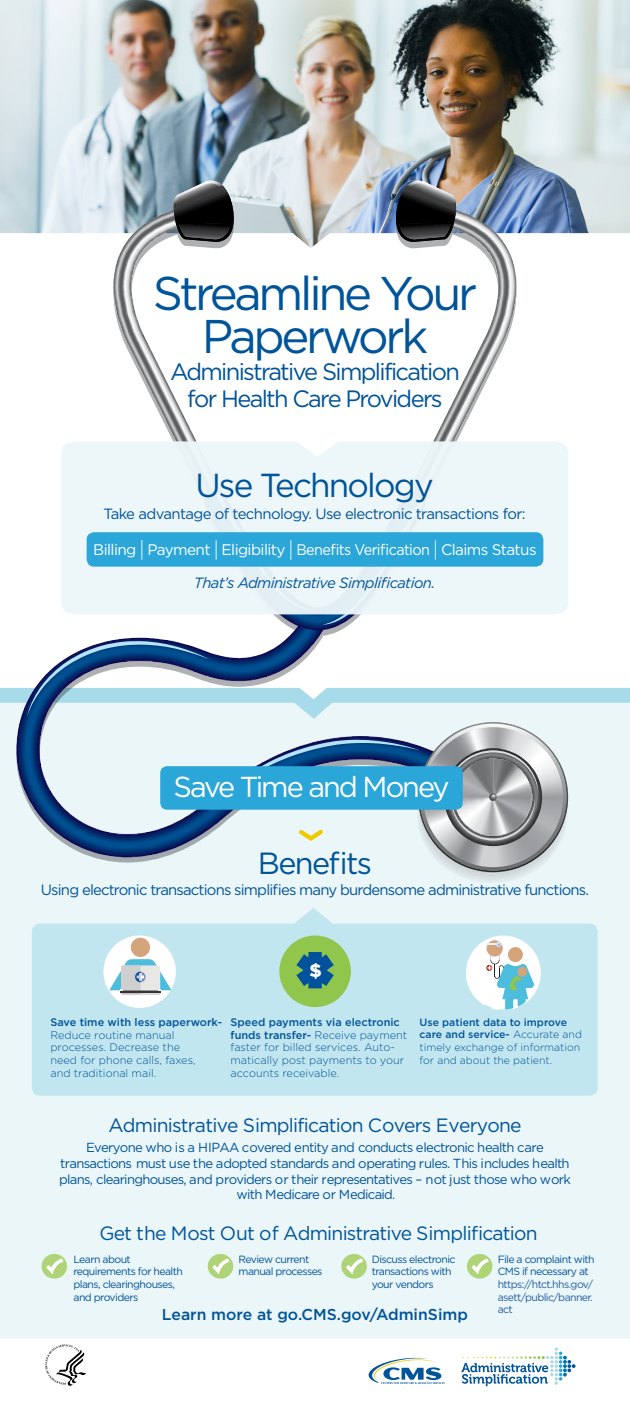
<style>
.page{position:relative;width:630px;height:1402px;background:#fff}
.page>*{position:absolute;margin:0;border:0;box-sizing:border-box;transform-origin:0 0}
.t1{font:47.25px/43px "Gotham";letter-spacing:-.07em;color:#005499;text-align:center}
.t2{font:33.25px "Gotham";letter-spacing:-.055em;color:#005499}
.t3{font:30.62px "Gotham";letter-spacing:-.055em;color:#005499}
.t4{font:28.88px "Gotham";letter-spacing:-.07em;color:#fff}
.t5{font:23.62px/27.1px "Gotham";letter-spacing:-.07em;color:#005499;text-align:center}
.t6{font:19.25px "Gotham";letter-spacing:-.04em;color:#005499}
.t7{font:900 18.29px "Gotham";color:#fff}
.t8{font:500 15.75px "Gotham";color:#005499}
.t9{font:15.31px "Gotham";letter-spacing:-.04em;color:#fff}
.t10{font:14.88px "Gotham";letter-spacing:-.055em;color:#005499}
.t11{font:italic 14.88px "Gotham";letter-spacing:-.04em;color:#005499}
.t12{font:13.12px/15.8px "Gotham";letter-spacing:-.055em;color:#005499;text-align:center}
.t13{font:300 10.94px/12.7px "Gotham";color:#005499}
.t14{font:10.5px/12.7px "Gotham";letter-spacing:-.055em;color:#005499}
.t15{font:300 10.5px/12.7px "Gotham";color:#005499}
.t16{font:10.5px/12.7px "Gotham";letter-spacing:-.055em;color:#215e9e}
.s1{font-weight:300;font-size:21px}
.s2{font-weight:500}
.s3{color:#005499}
</style>
<div class="page">
<img style="left:0;top:0;width:630px;height:234px">
<div style="left:0;top:884px;width:630px;height:454px;background:#ebf6f9"></div>
<svg style="left:15px;top:222px;width:503px;height:76px"></svg>
<img style="left:109px;top:630px;width:232px;height:11px">
<img style="left:397px;top:210px;width:119px;height:231px">
<img style="left:113px;top:210px;width:120px;height:231px">
<img style="left:273px;top:614px;width:76px;height:16px">
<svg style="left:322px;top:614px;width:39px;height:11px"></svg>
<svg style="left:45px;top:1344px;width:41px;height:42px"></svg>
<svg style="left:368px;top:1357px;width:77px;height:27px"></svg>
<svg style="left:462px;top:1347px;width:114px;height:39px"></svg>
<svg style="left:32px;top:908px;width:566px;height:187px;background:#c5e7ef"></svg>
<div style="left:279px;top:935px;width:72px;height:72px;background:#91c64c;border-radius:50%"></div>
<svg style="left:296px;top:952px;width:38px;height:36px"></svg>
<div style="left:104px;top:936px;width:71px;height:71px;background:#fff;border-radius:50%"></div>
<div style="left:103px;top:935px;width:73px;height:73px;border:2px solid #fff;border-radius:50%"></div>
<div style="left:131px;top:938px;width:19px;height:19px;background:#d4a47d;border-radius:50%"></div>
<svg style="left:109px;top:959px;width:62px;height:36px"></svg>
<svg style="left:465px;top:934px;width:77px;height:77px"></svg>
<svg style="left:0;top:641px;width:630px;height:243px"></svg>
<div style="left:160px;top:766px;width:303px;height:44px;background:#2ba6d9;border-radius:7px"></div>
<div style="left:42px;top:1254px;width:25px;height:24px;background:#aed477;border-radius:50%"></div>
<svg style="left:46px;top:1258px;width:18px;height:16px"></svg>
<div style="left:208px;top:1254px;width:25px;height:24px;background:#aed477;border-radius:50%"></div>
<svg style="left:212px;top:1258px;width:18px;height:16px"></svg>
<div style="left:341px;top:1254px;width:26px;height:24px;background:#aed477;border-radius:50%"></div>
<svg style="left:346px;top:1258px;width:17px;height:16px"></svg>
<div style="left:467px;top:1254px;width:25px;height:24px;background:#aed477;border-radius:50%"></div>
<svg style="left:471px;top:1258px;width:18px;height:16px"></svg>
<div style="left:61px;top:441px;width:507px;height:173px;background:#edf7fa"></div>
<div style="left:87px;top:532px;width:456px;height:35px;background:#2ba6d9;border-radius:8px"></div>
<svg style="left:396px;top:181px;width:61px;height:61px;background:#3d3e41"></svg>
<img style="left:399px;top:223px;width:52px;height:16px">
<img style="left:405px;top:184px;width:49px;height:26px">
<svg style="left:173px;top:181px;width:61px;height:61px;background:#44494b"></svg>
<img style="left:179px;top:223px;width:52px;height:16px">
<img style="left:176px;top:184px;width:48px;height:26px">
<h1 class="t1" style="left:153px;top:271px;width:326px">Streamline Your<br>Paperwork</h1>
<h1 class="t5" style="left:170px;top:358px;width:291px">Administrative Simplification for Health Care Providers</h1>
<h2 class="t2" style="left:196px;top:467px;width:240px">Use Technology</h2>
<p class="t10" style="left:104px;top:505px;width:423px">Take advantage of technology. Use electronic transactions for:</p>
<p class="t9" style="left:93px;top:541px;width:445px">Billing <span class="s1">|</span> Payment <span class="s1">|</span> Eligibility <span class="s1">|</span> Benefits Verification <span class="s1">|</span> Claims Status</p>
<p class="t11" style="left:194px;top:575px;width:243px">That’s Administrative Simplification.</p>
<h2 class="t4" style="left:174px;top:771px;width:277px">Save Time and Money</h2>
<h3 class="t3" style="left:258px;top:846px;width:116px">Benefits</h3>
<p class="t10" style="left:41px;top:882px;width:550px">Using electronic transactions simplifies many burdensome administrative functions.</p>
<p class="t7" style="left:309px;top:960px;width:14px">$</p>
<p class="t13" style="left:50px;top:1015px;width:173px"><span class="s2">Save time with less paperwork-<br></span>Reduce routine manual processes. Decrease the<br>need for phone calls, faxes,<br>and traditional mail.</p>
<p class="t15" style="left:420px;top:1015px;width:164px"><span class="s2">Use patient data to improve care and service-</span> Accurate and timely exchange of information for and about the patient.</p>
<p class="t13" style="left:231px;top:1015px;width:178px"><span class="s2">Speed payments via electronic funds transfer-</span> Receive payment faster for billed services. Auto&shy;matically post payments to your accounts receivable.</p>
<h3 class="t6" style="left:108px;top:1115px;width:415px">Administrative Simplification Covers Everyone</h3>
<p class="t12" style="left:59px;top:1139px;width:513px">Everyone who is a HIPAA covered entity and conducts electronic health care transactions must use the adopted standards and operating rules. This includes health plans, clearinghouses, and providers or their representatives – not just those who work with Medicare or Medicaid.</p>
<h3 class="t6" style="left:99px;top:1222px;width:440px">Get the Most Out of Administrative Simplification</h3>
<p class="t14" style="left:74px;top:1252px;width:111px">Learn about requirements for health plans, clearinghouses, and providers</p>
<p class="t14" style="left:239px;top:1252px;width:85px">Review current manual processes</p>
<p class="t14" style="left:372px;top:1252px;width:85px">Discuss electronic transactions with your vendors</p>
<p class="t16" style="left:498px;top:1252px;width:99px"><span class="s3">File a complaint with<br>CMS if necessary at </span>https://htct.hhs.gov/ asett/public/banner. act</p>
<p class="t8" style="left:162px;top:1305px;width:308px">Learn more at go.CMS.gov/AdminSimp</p>
</div>
